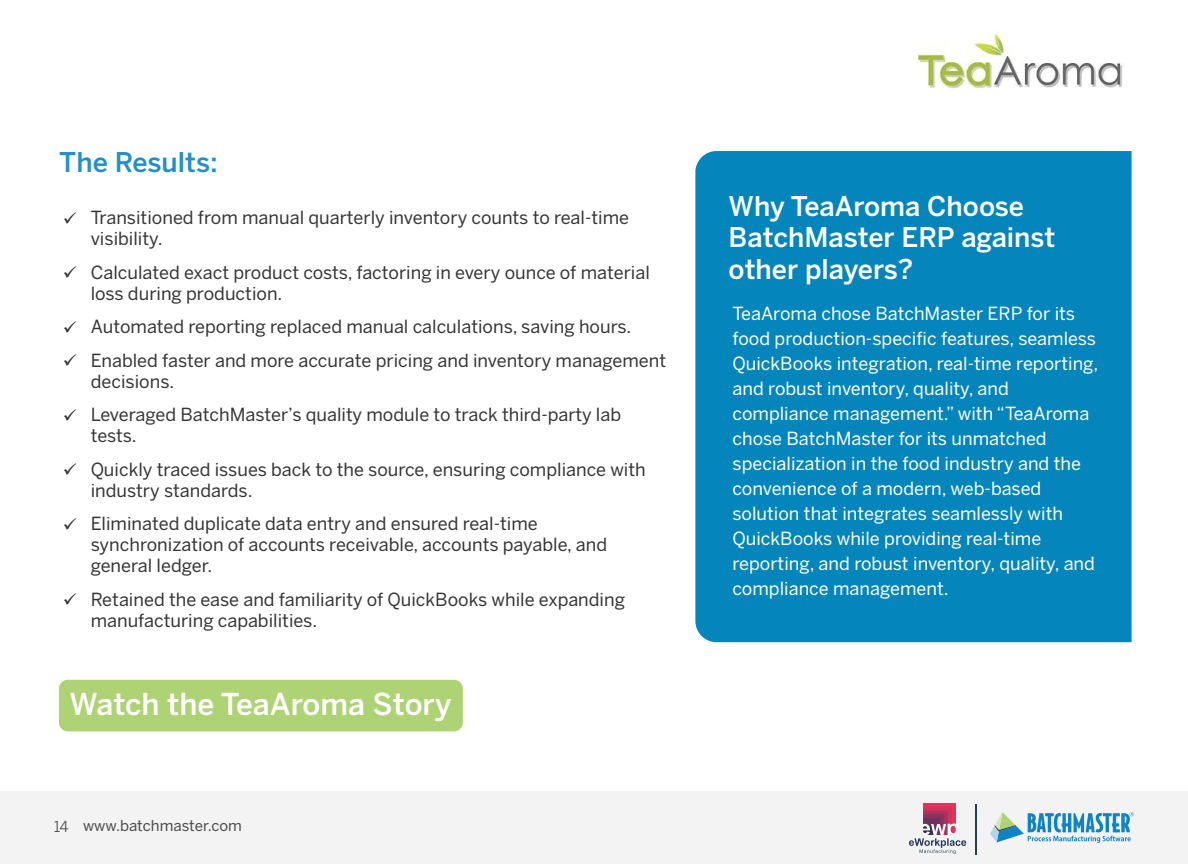
<style>
.page{position:relative;width:1188px;height:864px;background:#fff}
.page>*{position:absolute;margin:0;border:0;box-sizing:border-box;transform-origin:0 0}
.t1{font:500 30px "Benton Sans";color:#fff}
.t2{font:500 27px/31.5px "Benton Sans";color:#fff}
.t3{font:500 27px "Benton Sans";color:#218fce}
.t4{font:18px/21px "Benton Sans";color:#373535}
.t5{font:18px/25px "Benton Sans";color:#fff}
.t6{font:15px "Benton Sans";color:#4c4b4d}
.t7{font:15px "Benton Sans";color:#4c4b4d}
</style>
<div class="page">
<img style="left:917px;top:32px;width:206px;height:60px">
<div style="left:0;top:791px;width:1188px;height:73px;background:#f3f3f3"></div>
<svg style="left:990px;top:812px;width:144px;height:31px"></svg>
<div style="left:923px;top:804px;width:32px;height:31px;background:#e7315c"></div>
<div style="left:923px;top:807px;width:29px;height:28px;background:#cb345e"></div>
<div style="left:923px;top:811px;width:25px;height:24px;background:#aa345e"></div>
<div style="left:923px;top:814px;width:21px;height:21px;background:#8b335f"></div>
<div style="left:923px;top:818px;width:17px;height:17px;background:#6a335f"></div>
<svg style="left:909px;top:823px;width:57px;height:31px"></svg>
<hr style="left:975px;top:804px;width:1px;height:51px;background:#253f52">
<div style="left:695px;top:151px;width:437px;height:491px;background:#0486bc"></div>
<div style="left:59px;top:680px;width:404px;height:51px;background:#aed374;border-radius:9px"></div>
<h2 class="t3" style="left:59px;top:152px;width:160px">The Results:</h2>
<p class="t4" style="left:91px;top:209px;width:540px;text-indent:-28px">✓ Transitioned from manual quarterly inventory counts to real-time visibility.</p>
<p class="t4" style="left:91px;top:264px;width:561px;text-indent:-28px">✓ Calculated exact product costs, factoring in every ounce of material loss during production.</p>
<p class="t4" style="left:63px;top:318px;width:570px">✓ Automated reporting replaced manual calculations, saving hours.</p>
<p class="t4" style="left:91px;top:352px;width:577px;text-indent:-28px">✓ Enabled faster and more accurate pricing and inventory management decisions.</p>
<p class="t4" style="left:91px;top:406px;width:532px;text-indent:-28px">✓ Leveraged BatchMaster’s quality module to track third-party lab tests.</p>
<p class="t4" style="left:91px;top:460px;width:557px;text-indent:-28px">✓ Quickly traced issues back to the source, ensuring compliance with industry standards.</p>
<p class="t4" style="left:91px;top:515px;width:518px;text-indent:-28px">✓ Eliminated duplicate data entry and ensured real-time synchronization of accounts receivable, accounts payable, and general ledger.</p>
<p class="t4" style="left:91px;top:590px;width:536px;text-indent:-28px">✓ Retained the ease and familiarity of QuickBooks while expanding manufacturing capabilities.</p>
<h1 class="t1" style="left:70px;top:693px;width:384px">Watch the TeaAroma Story</h1>
<p class="t7" style="left:54px;top:821px;width:16px">14</p>
<p class="t6" style="left:83px;top:820px;width:160px">www.batchmaster.com</p>
<h2 class="t2" style="left:729px;top:193px;width:328px">Why TeaAroma Choose<br>BatchMaster ERP against other players?</h2>
<p class="t5" style="left:732px;top:302px;width:368px">TeaAroma chose BatchMaster ERP for its food production-specific features, seamless QuickBooks integration, real-time reporting, and robust inventory, quality, and compliance management.” with “TeaAroma chose BatchMaster for its unmatched specialization in the food industry and the convenience of a modern, web-based solution that integrates seamlessly with QuickBooks while providing real-time reporting, and robust inventory, quality, and compliance management.</p>
</div>
